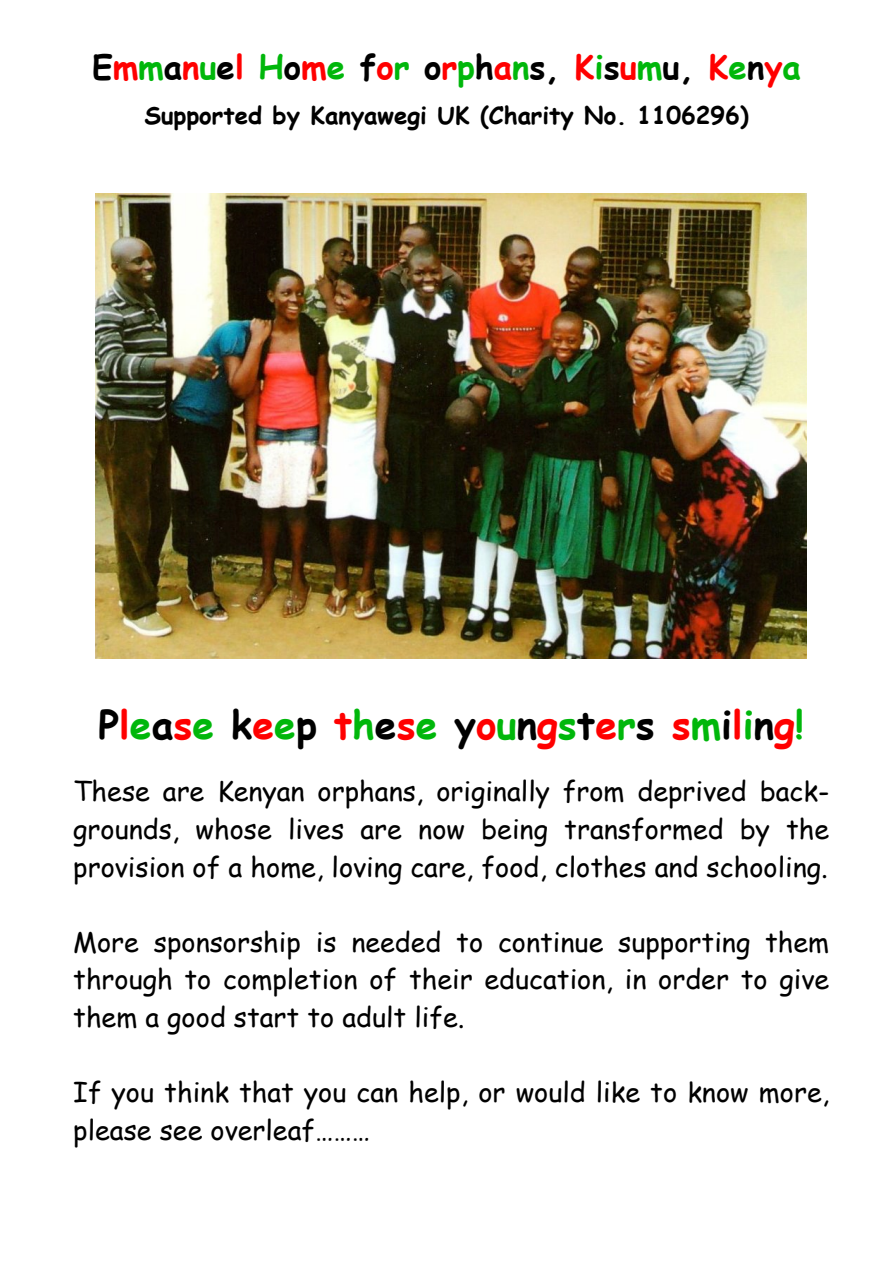
<style>
.page{position:relative;width:893px;height:1263px;background:#fff}
.page>*{position:absolute;margin:0;border:0;box-sizing:border-box;transform-origin:0 0}
.t1{font:700 39px "Comic Sans MS";color:#000}
.t2{font:700 33px "Comic Sans MS";color:#000}
.t3{font:27px/37.7px "Comic Sans MS";color:#000;text-align:justify}
.t4{font:700 24px "Comic Sans MS";color:#000}
.s1{color:#f00}
.s2{color:#00b70b}
</style>
<div class="page">
<img style="left:96px;top:194px;width:711px;height:465px">
<p class="t2" style="left:92px;top:53px;width:710px">E<span class="s1">m</span><span class="s2">m</span>a<span class="s1">n</span><span class="s2">u</span>e<span class="s1">l</span> <span class="s2">H</span>o<span class="s1">m</span><span class="s2">e</span> f<span class="s1">o</span><span class="s2">r</span> o<span class="s1">r</span><span class="s2">p</span>h<span class="s1">a</span><span class="s2">n</span>s, <span class="s1">K</span><span class="s2">i</span>s<span class="s1">u</span><span class="s2">m</span>u, <span class="s1">K</span><span class="s2">e</span>n<span class="s1">y</span><span class="s2">a</span></p>
<p class="t4" style="left:144px;top:105px;width:606px">Supported by Kanyawegi UK (Charity No. 1106296)</p>
<h1 class="t1" style="left:98px;top:708px;width:707px">P<span class="s1">l</span><span class="s2">e</span>a<span class="s1">s</span><span class="s2">e</span> k<span class="s1">e</span><span class="s2">e</span>p <span class="s1">t</span><span class="s2">h</span>e<span class="s1">s</span><span class="s2">e</span> y<span class="s1">o</span><span class="s2">u</span>n<span class="s1">g</span><span class="s2">s</span>t<span class="s1">e</span><span class="s2">r</span>s <span class="s1">s</span><span class="s2">m</span>i<span class="s1">l</span><span class="s2">i</span>n<span class="s1">g</span><span class="s2">!</span></h1>
<p class="t3" style="left:73px;top:775px;width:757px">These are Kenyan orphans, originally from deprived back&shy;grounds, whose lives are now being transformed by the provision of a home, loving care, food, clothes and schooling.</p>
<p class="t3" style="left:73px;top:926px;width:757px">More sponsorship is needed to continue supporting them through to completion of their education, in order to give them a good start to adult life.</p>
<p class="t3" style="left:73px;top:1076px;width:757px">If you think that you can help, or would like to know more, please see overleaf………</p>
</div>
